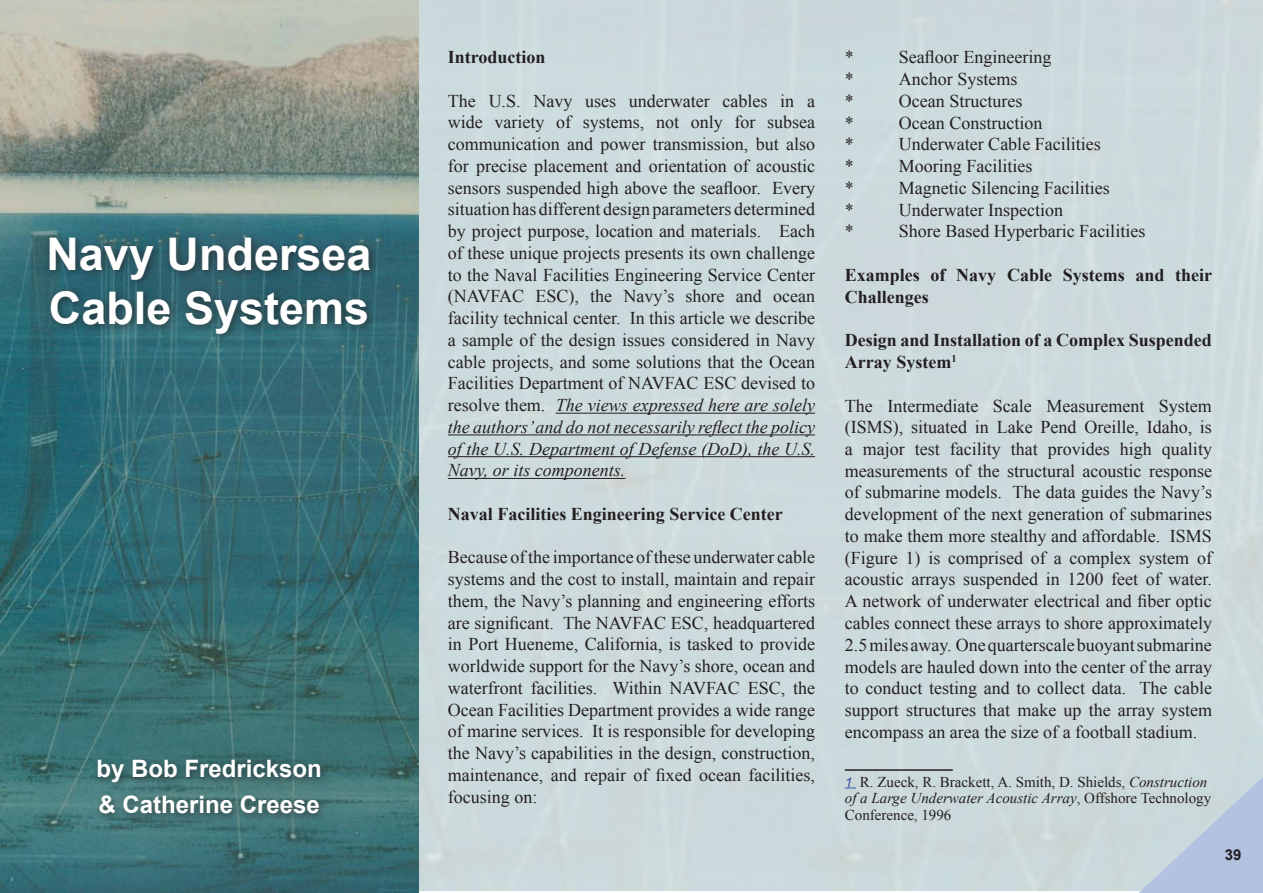
<style>
.page{position:relative;width:1263px;height:893px;background:#fff}
.page>*{position:absolute;margin:0;border:0;box-sizing:border-box;transform-origin:0 0}
.t1{font:700 45px/54px "Arial";color:#fff}
.t2{font:700 24px/36.3px "Arial";color:#fff}
.t3{font:18px/21.8px "Times New Roman";color:#231f20;text-align:justify}
.t4{font:700 18px/21.8px "Times New Roman";color:#231f20}
.t5{font:15px/16.5px "Times New Roman";color:#231f20}
.t6{font:700 15px "Arial";color:#231f20}
.s1{font-style:italic}
</style>
<div class="page">
<div style="left:418px;top:0;width:845px;height:891px;background:#ccdadc"></div>
<img style="left:0;top:0;width:418px;height:893px">
<hr style="left:556px;top:413px;width:259px;height:1px;background:#231f20">
<hr style="left:448px;top:434px;width:367px;height:1px;background:#231f20">
<hr style="left:448px;top:456px;width:367px;height:1px;background:#231f20">
<hr style="left:448px;top:478px;width:177px;height:1px;background:#231f20">
<div style="left:42px;top:231px;width:339px;height:594px;background:#231f20;opacity:.75"></div>
<hr style="left:845px;top:769px;width:108px;height:2px;background:#231f20">
<h1 class="t1" style="left:46px;top:227px;width:327px">Navy Undersea<br>Cable Systems</h1>
<h2 class="t2" style="left:96px;top:750px;width:227px">by Bob Fredrickson &amp; Catherine Creese</h2>
<p class="t4" style="left:448px;top:46px;width:99px">Introduction</p>
<p class="t3" style="left:448px;top:90px;width:369px">The U.S. Navy uses underwater cables in a wide variety of systems, not only for subsea communication and power transmission, but also for precise placement and orientation of acoustic sensors suspended high above the seafloor. Every situation has different design parameters determined by project purpose, location and materials. Each of these unique projects presents its own challenge to the Naval Facilities Engineering Service Center (NAVFAC ESC), the Navy’s shore and ocean facility technical center. In this article we describe a sample of the design issues considered in Navy cable projects, and some solutions that the Ocean Facilities Department of NAVFAC ESC devised to resolve them. <span class="s1">The views expressed here are solely the authors’ and do not necessarily reflect the policy of the U.S. Department of Defense (DoD), the U.S.<br>Navy, or its components.</span></p>
<p class="t4" style="left:448px;top:503px;width:336px">Naval Facilities Engineering Service Center</p>
<p class="t3" style="left:448px;top:546px;width:369px">Because ofthe importance ofthese underwater cable systems and the cost to install, maintain and repair them, the Navy’s planning and engineering efforts are significant. The NAVFAC ESC, headquartered in Port Hueneme, California, is tasked to provide worldwide support for the Navy’s shore, ocean and waterfront facilities. Within NAVFAC ESC, the Ocean Facilities Department provides a wide range of marine services. It is responsible for developing the Navy’s capabilities in the design, construction, maintenance, and repair of fixed ocean facilities, focusing on:</p>
<p class="t3" style="left:845px;top:46px;width:10px">*</p>
<p class="t3" style="left:899px;top:46px;width:154px">Seafloor Engineering</p>
<p class="t3" style="left:845px;top:68px;width:10px">*</p>
<p class="t3" style="left:899px;top:68px;width:120px">Anchor Systems</p>
<p class="t3" style="left:845px;top:90px;width:10px">*</p>
<p class="t3" style="left:899px;top:90px;width:125px">Ocean Structures</p>
<p class="t3" style="left:845px;top:112px;width:10px">*</p>
<p class="t3" style="left:899px;top:112px;width:145px">Ocean Construction</p>
<p class="t3" style="left:845px;top:133px;width:10px">*</p>
<p class="t3" style="left:899px;top:133px;width:203px">Underwater Cable Facilities</p>
<p class="t3" style="left:845px;top:155px;width:10px">*</p>
<p class="t3" style="left:899px;top:155px;width:135px">Mooring Facilities</p>
<p class="t3" style="left:845px;top:177px;width:10px">*</p>
<p class="t3" style="left:899px;top:177px;width:212px">Magnetic Silencing Facilities</p>
<p class="t3" style="left:845px;top:199px;width:10px">*</p>
<p class="t3" style="left:899px;top:199px;width:166px">Underwater Inspection</p>
<p class="t3" style="left:845px;top:220px;width:10px">*</p>
<p class="t3" style="left:899px;top:220px;width:248px">Shore Based Hyperbaric Facilities</p>
<p class="t4" style="left:845px;top:264px;width:369px">Examples of Navy Cable Systems and their<br>Challenges</p>
<p class="t4" style="left:845px;top:329px;width:369px">Design and Installation of a Complex Suspended<br>Array System</p>
<p class="t3" style="left:845px;top:394px;width:369px">The Intermediate Scale Measurement System (ISMS), situated in Lake Pend Oreille, Idaho, is a major test facility that provides high quality measurements of the structural acoustic response of submarine models. The data guides the Navy’s development of the next generation of submarines to make them more stealthy and affordable. ISMS (Figure 1) is comprised of a complex system of acoustic arrays suspended in 1200 feet of water.<br>A network of underwater electrical and fiber optic cables connect these arrays to shore approximately 2.5miles away. Onequarterscalebuoyantsubmarine models are hauled down into the center of the array to conduct testing and to collect data. The cable support structures that make up the array system encompass an area the size of a football stadium.</p>
<p class="t5" style="left:845px;top:773px;width:368px;text-indent:15px">R. Zueck, R. Brackett, A. Smith, D. Shields, <span class="s1">Construction of a Large Underwater Acoustic Array</span>, Offshore Technology<br>Conference, 1996</p>
<p class="t6" style="left:1225px;top:846px;width:18px">39</p>
</div>
